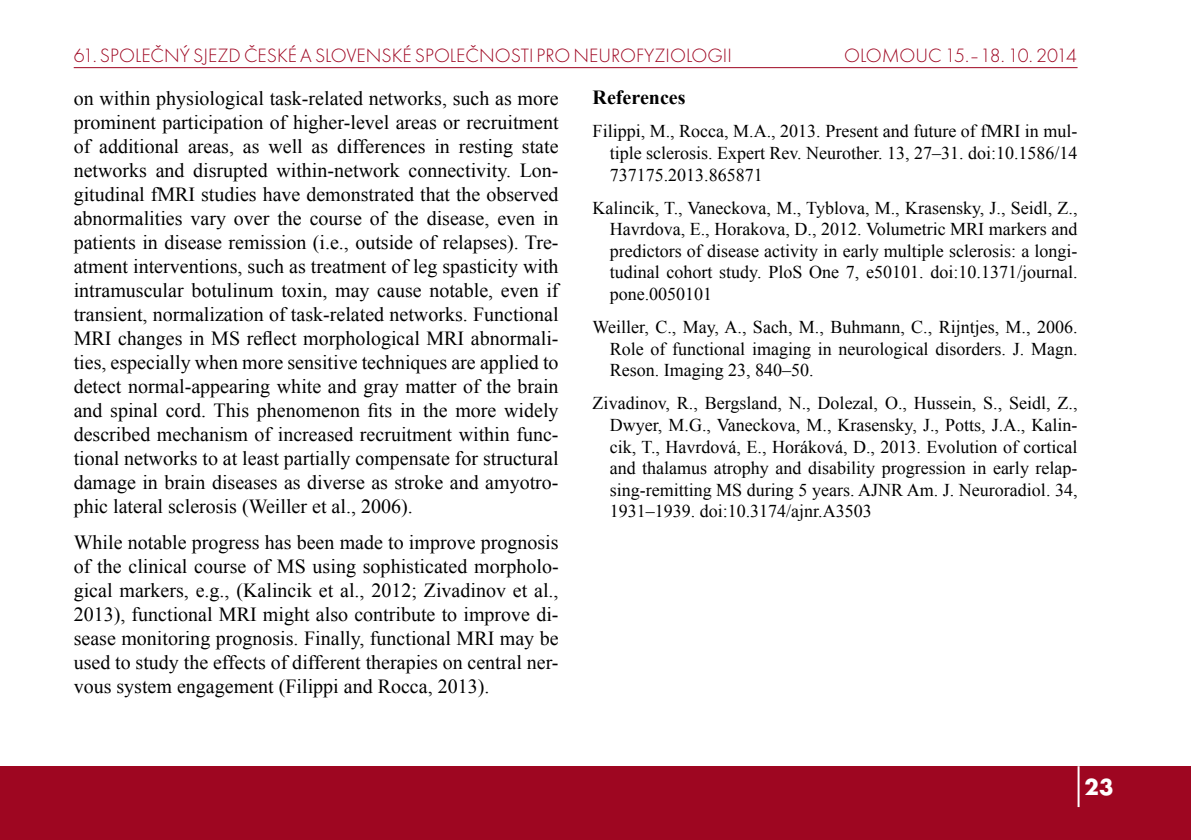
<style>
.page{position:relative;width:1191px;height:840px;background:#fff}
.page>*{position:absolute;margin:0;border:0;box-sizing:border-box;transform-origin:0 0}
.t1{font:700 24px "Futura TOT";color:#fff}
.t2{font:20px/24px "Times New Roman";color:#000;text-align:justify}
.t3{font:20px "Futura TOT Ligh";color:#9e0621}
.t4{font:20px "Futura TOT Ligh";letter-spacing:-.02em;color:#9e0621}
.t5{font:700 20px "Times New Roman";color:#000}
.t6{font:18px/21.6px "Times New Roman";color:#000;text-align:justify}
</style>
<div class="page">
<div style="left:0;top:765px;width:1191px;height:74px;background:#9e0621"></div>
<hr style="left:74px;top:67px;width:1003px;height:1px;background:#9e0621">
<hr style="left:1077px;top:765px;width:2px;height:41px;background:#fff">
<p class="t3" style="left:74px;top:44px;width:659px">61. SPOLEČNÝ SJEZD ČESKÉ A SLOVENSKÉ SPOLEČNOSTI PRO NEUROFYZIOLOGII</p>
<p class="t4" style="left:844px;top:44px;width:234px">OLOMOUC 15.–18. 10. 2014</p>
<p class="t2" style="left:74px;top:86px;width:486px">on within physiological task-related networks, such as more prominent participation of higher-level areas or recruitment of additional areas, as well as differences in resting state networks and disrupted within-network connectivity. Lon&shy;gitudinal fMRI studies have demonstrated that the observed abnormalities vary over the course of the disease, even in patients in disease remission (i.e., outside of relapses). Tre&shy;atment interventions, such as treatment of leg spasticity with intramuscular botulinum toxin, may cause notable, even if transient, normalization of task-related networks. Functional MRI changes in MS reflect morphological MRI abnormali&shy;ties, especially when more sensitive techniques are applied to detect normal-appearing white and gray matter of the brain and spinal cord. This phenomenon fits in the more widely described mechanism of increased recruitment within func&shy;tional networks to at least partially compensate for structural damage in brain diseases as diverse as stroke and amyotro&shy;phic lateral sclerosis (Weiller et al., 2006).</p>
<p class="t2" style="left:74px;top:529px;width:486px">While notable progress has been made to improve prognosis of the clinical course of MS using sophisticated morpholo&shy;gical markers, e.g., (Kalincik et al., 2012; Zivadinov et al., 2013), functional MRI might also contribute to improve di&shy;sease monitoring prognosis. Finally, functional MRI may be used to study the effects of different therapies on central ner&shy;vous system engagement (Filippi and Rocca, 2013).</p>
<p class="t5" style="left:592px;top:84px;width:94px">References</p>
<p class="t6" style="left:609px;top:120px;width:469px;text-indent:-17px">Filippi, M., Rocca, M.A., 2013. Present and future of fMRI in mul&shy;tiple sclerosis. Expert Rev. Neurother. 13, 27–31. doi:10.1586/14<br>737175.2013.865871</p>
<p class="t6" style="left:609px;top:196px;width:469px;text-indent:-17px">Kalincik, T., Vaneckova, M., Tyblova, M., Krasensky, J., Seidl, Z., Havrdova, E., Horakova, D., 2012. Volumetric MRI markers and predictors of disease activity in early multiple sclerosis: a longi&shy;tudinal cohort study. PloS One 7, e50101. doi:10.1371/journal. pone.0050101</p>
<p class="t6" style="left:609px;top:316px;width:469px;text-indent:-17px">Weiller, C., May, A., Sach, M., Buhmann, C., Rijntjes, M., 2006.<br>Role of functional imaging in neurological disorders. J. Magn.<br>Reson. Imaging 23, 840–50.</p>
<p class="t6" style="left:609px;top:392px;width:469px;text-indent:-17px">Zivadinov, R., Bergsland, N., Dolezal, O., Hussein, S., Seidl, Z., Dwyer, M.G., Vaneckova, M., Krasensky, J., Potts, J.A., Kalin&shy;cik, T., Havrdová, E., Horáková, D., 2013. Evolution of cortical and thalamus atrophy and disability progression in early relap&shy;sing-remitting MS during 5 years. AJNR Am. J. Neuroradiol. 34, 1931–1939. doi:10.3174/ajnr.A3503</p>
<p class="t1" style="left:1084px;top:771px;width:30px">23</p>
</div>
